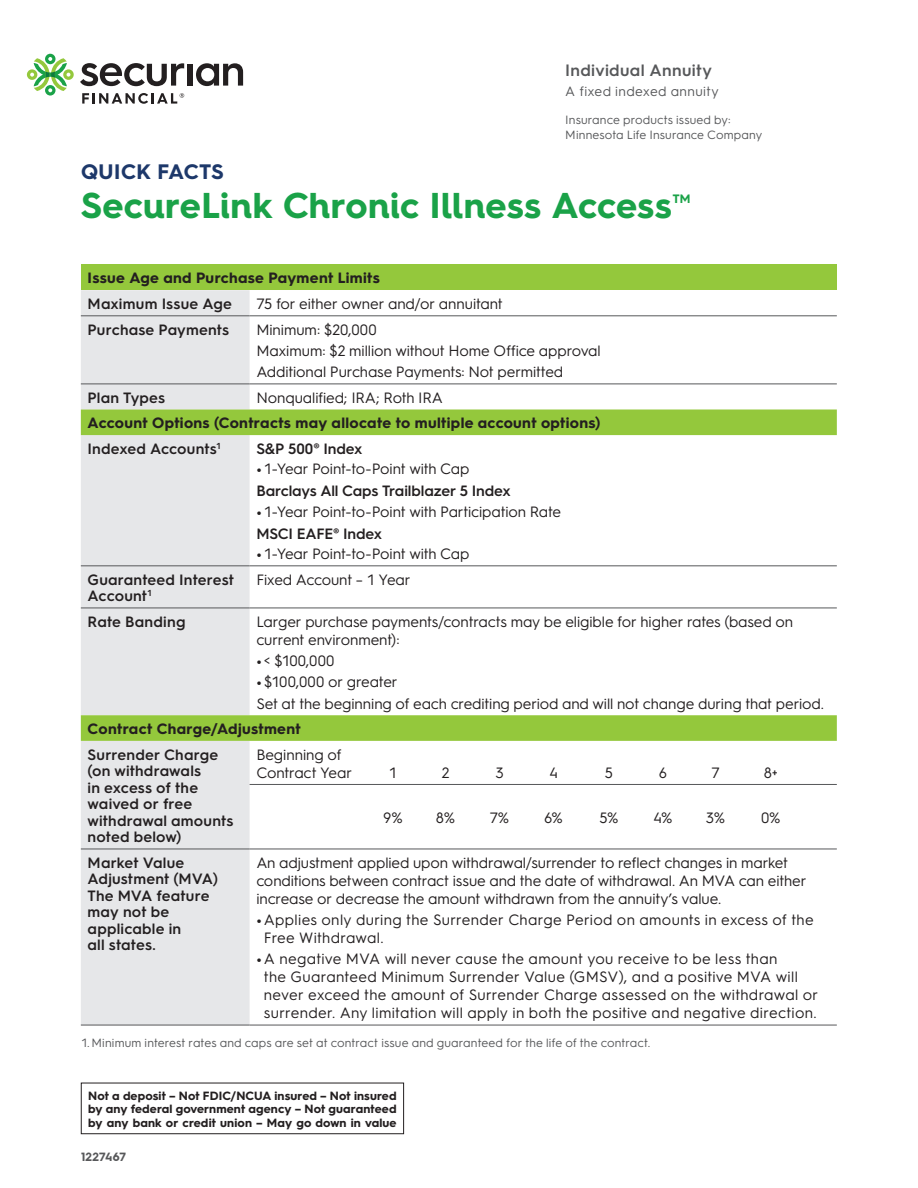
<style>
.page{position:relative;width:918px;height:1188px;background:#fff}
.page>*{position:absolute;margin:0;border:0;box-sizing:border-box;transform-origin:0 0}
.t1{font:700 36px "Hurme Geometric Sans 4";letter-spacing:.005em;color:#1aa248}
.t2{font:700 21px "Hurme Geometric Sans 3";letter-spacing:.02em;color:#1d386a}
.t3{font:600 16.5px "Hurme Geometric Sans 3";letter-spacing:.02em;color:#57585a}
.t4{font:15px/18px "Hurme Geometric Sans 3";letter-spacing:-.005em;color:#231f20}
.t5{font:15px/18px "Hurme Geometric Sans 3";letter-spacing:.02em;color:#231f20}
.t6{font:600 15px/16.5px "Hurme Geometric Sans 3";letter-spacing:.005em;color:#231f20}
.t7{font:700 15px/25.7px "Hurme Geometric Sans 3";letter-spacing:.02em;color:#231f20}
.t8{font:13.5px "Hurme Geometric Sans 3";letter-spacing:.03em;color:#57585a}
.t9{font:700 12.3px "Hurme Geometric Sans 4";color:#1aa248}
.t10{font:12px/15px "Hurme Geometric Sans 3";letter-spacing:.01em;color:#57585a}
.t11{font:700 12px/13.5px "Hurme Geometric Sans 3";letter-spacing:.01em;color:#231f20;text-align:justify}
.t12{font:700 12px "Hurme Geometric Sans 3";color:#57585a}
.s1{font-weight:600}
.s2{font-weight:700}
.s3{font-weight:400}
</style>
<div class="page">
<div style="left:81px;top:265px;width:756px;height:25px;background:#94c83c"></div>
<div style="left:81px;top:290px;width:169px;height:735px;background:#e6e7e9"></div>
<svg style="left:81px;top:410px;width:756px;height:331px"></svg>
<hr style="left:81px;top:316px;width:169px;height:1px;background:#57585a">
<hr style="left:250px;top:316px;width:587px;height:1px;background:#57585a">
<hr style="left:81px;top:384px;width:169px;height:1px;background:#57585a">
<hr style="left:250px;top:384px;width:587px;height:1px;background:#57585a">
<hr style="left:81px;top:566px;width:169px;height:1px;background:#57585a">
<hr style="left:250px;top:566px;width:587px;height:1px;background:#57585a">
<hr style="left:81px;top:608px;width:169px;height:1px;background:#57585a">
<hr style="left:250px;top:608px;width:587px;height:1px;background:#57585a">
<hr style="left:81px;top:849px;width:169px;height:1px;background:#57585a">
<hr style="left:81px;top:1025px;width:169px;height:1px;background:#57585a">
<hr style="left:250px;top:784px;width:587px;height:1px;background:#57585a">
<hr style="left:250px;top:849px;width:587px;height:1px;background:#57585a">
<hr style="left:250px;top:1025px;width:587px;height:1px;background:#57585a">
<svg style="left:27px;top:54px;width:47px;height:42px"></svg>
<svg style="left:80px;top:63px;width:104px;height:23px"></svg>
<div style="left:188px;top:64px;width:5px;height:22px;background:#231f20"></div>
<svg style="left:196px;top:63px;width:47px;height:23px"></svg>
<svg style="left:82px;top:93px;width:102px;height:11px"></svg>
<div style="left:81px;top:1083px;width:323px;height:51px;border:1px solid #231f20"></div>
<p class="t3" style="left:565px;top:59px;width:148px">Individual Annuity</p>
<p class="t8" style="left:565px;top:82px;width:155px">A fixed indexed annuity</p>
<p class="t10" style="left:565px;top:112px;width:199px">Insurance products issued by:<br>Minnesota Life Insurance Company</p>
<h2 class="t2" style="left:81px;top:157px;width:144px">QUICK FACTS</h2>
<h1 class="t1" style="left:81px;top:180px;width:592px">SecureLink Chronic Illness Access</h1>
<p class="t9" style="left:673px;top:191px;width:19px">TM</p>
<p class="t7" style="left:88px;top:264px;width:294px">Issue Age and Purchase Payment Limits</p>
<p class="t6" style="left:88px;top:295px;width:146px">Maximum Issue Age</p>
<p class="t4" style="left:256px;top:294px;width:248px">75 for either owner and/or annuitant</p>
<p class="t6" style="left:88px;top:320px;width:143px">Purchase Payments</p>
<p class="t4" style="left:256px;top:318px;width:346px;line-height:21.3px">Minimum: $20,000<br>Maximum: $2 million without Home Office approval<br>Additional Purchase Payments: Not permitted</p>
<p class="t6" style="left:88px;top:388px;width:79px">Plan Types</p>
<p class="t4" style="left:256px;top:388px;width:188px">Nonqualified; IRA; Roth IRA</p>
<p class="t7" style="left:88px;top:409px;width:514px">Account Options (Contracts may allocate to multiple account options)<br><span class="s1">Indexed Accounts</span><sup>1</sup></p>
<p class="t6" style="left:256px;top:439px;width:108px">S&amp;P 500® Index</p>
<p class="t6" style="left:256px;top:457px;width:256px;line-height:22.4px"><span class="s2">•</span> <span class="s3">1-Year Point-to-Point with Cap<br></span>Barclays All Caps Trailblazer 5 Index</p>
<p class="t4" style="left:256px;top:499px;width:306px;line-height:22.4px"><span class="s2">•</span> 1-Year Point-to-Point with Participation Rate<br><span class="s1">MSCI EAFE® Index</span></p>
<p class="t4" style="left:256px;top:544px;width:215px"><span class="s2">•</span> 1-Year Point-to-Point with Cap</p>
<p class="t6" style="left:88px;top:570px;width:148px">Guaranteed Interest<br>Account<sup>1</sup></p>
<p class="t4" style="left:256px;top:569px;width:156px">Fixed Account – 1 Year</p>
<p class="t6" style="left:88px;top:612px;width:99px">Rate Banding</p>
<p class="t4" style="left:256px;top:612px;width:538px">Larger purchase payments/contracts may be eligible for higher rates (based on current environment):</p>
<p class="t4" style="left:256px;top:651px;width:80px"><span class="s2">•</span> &lt; $100,000</p>
<p class="t4" style="left:256px;top:670px;width:569px;line-height:21.3px"><span class="s2">•</span> $100,000 or greater<br>Set at the beginning of each crediting period and will not change during that period.</p>
<p class="t7" style="left:88px;top:715px;width:215px">Contract Charge/Adjustment</p>
<p class="t6" style="left:88px;top:745px;width:147px">Surrender Charge (on withdrawals<br>in excess of the waived or free withdrawal amounts noted below)</p>
<p class="t4" style="left:256px;top:744px;width:97px">Beginning of<br>Contract Year</p>
<p class="t4" style="left:389px;top:762px;width:10px">1</p>
<p class="t4" style="left:441px;top:762px;width:10px">2</p>
<p class="t4" style="left:495px;top:762px;width:10px">3</p>
<p class="t4" style="left:549px;top:762px;width:10px">4</p>
<p class="t4" style="left:605px;top:762px;width:10px">5</p>
<p class="t4" style="left:659px;top:762px;width:10px">6</p>
<p class="t4" style="left:711px;top:762px;width:10px">7</p>
<p class="t4" style="left:764px;top:762px;width:16px">8+</p>
<p class="t4" style="left:383px;top:808px;width:21px">9%</p>
<p class="t4" style="left:436px;top:808px;width:21px">8%</p>
<p class="t4" style="left:490px;top:808px;width:21px">7%</p>
<p class="t4" style="left:544px;top:808px;width:20px">6%</p>
<p class="t4" style="left:599px;top:808px;width:21px">5%</p>
<p class="t4" style="left:653px;top:808px;width:21px">4%</p>
<p class="t4" style="left:706px;top:808px;width:21px">3%</p>
<p class="t4" style="left:761px;top:808px;width:21px">0%</p>
<p class="t6" style="left:88px;top:853px;width:132px">Market Value<br>Adjustment (MVA)<br>The MVA feature may not be applicable in<br>all states.</p>
<p class="t4" style="left:256px;top:853px;width:552px">An adjustment applied upon withdrawal/surrender to reflect changes in market conditions between contract issue and the date of withdrawal. An MVA can either increase or decrease the amount withdrawn from the annuity’s value.</p>
<p class="t5" style="left:264px;top:910px;width:551px;text-indent:-8px"><span class="s2">•</span>Applies only during the Surrender Charge Period on amounts in excess of the<br>Free Withdrawal.</p>
<p class="t5" style="left:264px;top:949px;width:556px;text-indent:-8px"><span class="s2">•</span>A negative MVA will never cause the amount you receive to be less than<br>the Guaranteed Minimum Surrender Value (GMSV), and a positive MVA will never exceed the amount of Surrender Charge assessed on the withdrawal or surrender. Any limitation will apply in both the positive and negative direction.</p>
<p class="t10" style="left:81px;top:1035px;width:571px">1. Minimum interest rates and caps are set at contract issue and guaranteed for the life of the contract.</p>
<p class="t11" style="left:88px;top:1088px;width:310px">Not a deposit – Not FDIC/NCUA insured – Not insured by any federal government agency – Not guaranteed by any bank or credit union – May go down in value</p>
<p class="t12" style="left:81px;top:1148px;width:47px">1227467</p>
</div>
